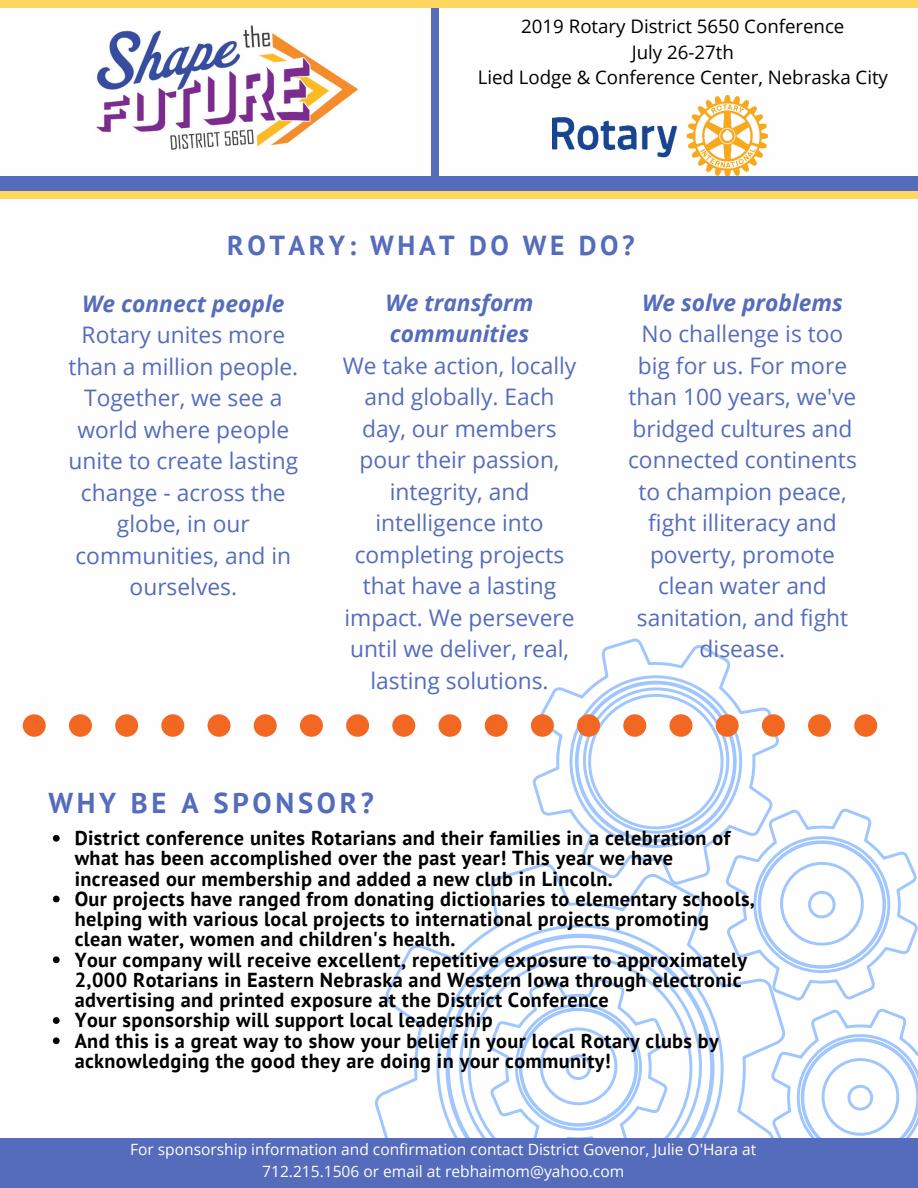
<style>
.page{position:relative;width:918px;height:1188px;background:#fff}
.page>*{position:absolute;margin:0;border:0;box-sizing:border-box;transform-origin:0 0}
.t1{font:700 28.65px "PT Sans";letter-spacing:.13em;color:#556cbc}
.t2{font:700 27.45px "PT Sans";letter-spacing:.13em;color:#556cbc}
.t3{font:22.8px/31.5px "Open Sans";color:#556cbc;text-align:center}
.t4{font:italic 700 22.8px/31.5px "Open Sans";color:#556cbc}
.t5{font:700 20.25px/20.2px "PT Sans";letter-spacing:.02em;color:#000}
.t6{font:18.75px/25.8px "Open Sans";color:#000;text-align:center}
.t7{font:15.6px/21.3px "Open Sans";color:#fff;text-align:center}
</style>
<div class="page">
<svg style="left:395px;top:934px;width:321px;height:204px"></svg>
<svg style="left:482px;top:714px;width:347px;height:221px"></svg>
<svg style="left:523px;top:714px;width:265px;height:180px"></svg>
<svg style="left:532px;top:638px;width:248px;height:248px"></svg>
<svg style="left:541px;top:647px;width:230px;height:230px"></svg>
<svg style="left:545px;top:650px;width:222px;height:223px"></svg>
<svg style="left:452px;top:940px;width:253px;height:198px"></svg>
<svg style="left:480px;top:969px;width:197px;height:169px"></svg>
<svg style="left:685px;top:768px;width:144px;height:273px"></svg>
<svg style="left:716px;top:798px;width:202px;height:340px"></svg>
<img style="left:552px;top:96px;width:215px;height:81px">
<div style="left:431px;top:146px;width:8px;height:42px;background:#556cbc"></div>
<div style="left:431px;top:2px;width:8px;height:42px;background:#556cbc"></div>
<div style="left:431px;top:43px;width:8px;height:105px;background:#556cbc"></div>
<img style="left:96px;top:25px;width:263px;height:125px">
<div style="left:0;top:177px;width:918px;height:14px;background:#556cbc"></div>
<div style="left:0;top:191px;width:24px;height:8px;background:#ffd75f"></div>
<div style="left:894px;top:191px;width:24px;height:8px;background:#ffd75f"></div>
<div style="left:22px;top:191px;width:317px;height:8px;background:#ffd75f"></div>
<div style="left:338px;top:191px;width:317px;height:8px;background:#ffd75f"></div>
<div style="left:654px;top:191px;width:242px;height:8px;background:#ffd75f"></div>
<div style="left:0;top:1138px;width:918px;height:50px;background:#556cbc"></div>
<div style="left:0;top:0;width:36px;height:8px;background:#ffd75f"></div>
<div style="left:907px;top:0;width:11px;height:8px;background:#ffd75f"></div>
<div style="left:35px;top:0;width:316px;height:8px;background:#ffd75f"></div>
<div style="left:351px;top:0;width:316px;height:8px;background:#ffd75f"></div>
<div style="left:666px;top:0;width:242px;height:8px;background:#ffd75f"></div>
<svg style="left:53px;top:835px;width:7px;height:7px"></svg>
<svg style="left:53px;top:896px;width:7px;height:6px"></svg>
<svg style="left:53px;top:956px;width:7px;height:7px"></svg>
<svg style="left:53px;top:1017px;width:7px;height:7px"></svg>
<svg style="left:53px;top:1037px;width:7px;height:7px"></svg>
<div style="left:254px;top:715px;width:23px;height:22px;background:#f26722;border-radius:50%"></div>
<div style="left:300px;top:715px;width:23px;height:22px;background:#f26722;border-radius:50%"></div>
<div style="left:208px;top:715px;width:23px;height:22px;background:#f26722;border-radius:50%"></div>
<div style="left:392px;top:715px;width:23px;height:22px;background:#f26722;border-radius:50%"></div>
<svg style="left:23px;top:715px;width:23px;height:22px"></svg>
<div style="left:439px;top:715px;width:22px;height:22px;background:#f26722;border-radius:50%"></div>
<div style="left:69px;top:715px;width:23px;height:22px;background:#f26722;border-radius:50%"></div>
<div style="left:115px;top:715px;width:23px;height:22px;background:#f26722;border-radius:50%"></div>
<div style="left:161px;top:715px;width:23px;height:22px;background:#f26722;border-radius:50%"></div>
<div style="left:346px;top:715px;width:23px;height:22px;background:#f26722;border-radius:50%"></div>
<div style="left:716px;top:715px;width:23px;height:22px;background:#f26722;border-radius:50%"></div>
<div style="left:762px;top:715px;width:23px;height:22px;background:#f26722;border-radius:50%"></div>
<div style="left:808px;top:715px;width:23px;height:22px;background:#f26722;border-radius:50%"></div>
<div style="left:854px;top:715px;width:23px;height:22px;background:#f26722;border-radius:50%"></div>
<div style="left:669px;top:715px;width:23px;height:22px;background:#f26722;border-radius:50%"></div>
<div style="left:531px;top:715px;width:23px;height:22px;background:#f26722;border-radius:50%"></div>
<div style="left:577px;top:715px;width:23px;height:22px;background:#f26722;border-radius:50%"></div>
<div style="left:485px;top:715px;width:23px;height:22px;background:#f26722;border-radius:50%"></div>
<div style="left:623px;top:715px;width:23px;height:22px;background:#f26722;border-radius:50%"></div>
<p class="t6" style="left:478px;top:12px;width:412px">2019 Rotary District 5650 Conference<br>July 26-27th<br>Lied Lodge &amp; Conference Center, Nebraska City</p>
<h2 class="t2" style="left:227px;top:227px;width:409px">ROTARY: WHAT DO WE DO?</h2>
<p class="t4" style="left:82px;top:287px;width:204px">We connect people</p>
<p class="t3" style="left:68px;top:319px;width:231px">Rotary unites more than a million people.<br>Together, we see a world where people unite to create lasting change - across the globe, in our communities, and in ourselves.</p>
<p class="t4" style="left:386px;top:286px;width:149px">We transform communities</p>
<p class="t3" style="left:343px;top:349px;width:235px">We take action, locally and globally. Each day, our members pour their passion, integrity, and intelligence into completing projects that have a lasting impact. We persevere until we deliver, real, lasting solutions.</p>
<h1 class="t1" style="left:48px;top:784px;width:327px">WHY BE A SPONSOR?</h1>
<p class="t4" style="left:642px;top:286px;width:202px">We solve problems</p>
<p class="t3" style="left:628px;top:317px;width:230px">No challenge is too big for us. For more than 100 years, we've bridged cultures and connected continents to champion peace, fight illiteracy and poverty, promote clean water and sanitation, and fight disease.</p>
<p class="t5" style="left:75px;top:827px;width:682px">District conference unites Rotarians and their families in a celebration of what has been accomplished over the past year! This year we have increased our membership and added a new club in Lincoln.<br>Our projects have ranged from donating dictionaries to elementary schools, helping with various local projects to international projects promoting clean water, women and children's health.<br>Your company will receive excellent, repetitive exposure to approximately 2,000 Rotarians in Eastern Nebraska and Western Iowa through electronic advertising and printed exposure at the District Conference<br>Your sponsorship will support local leadership<br>And this is a great way to show your belief in your local Rotary clubs by acknowledging the good they are doing in your community!</p>
<p class="t7" style="left:130px;top:1139px;width:628px">For sponsorship information and confirmation contact District Govenor, Julie O'Hara at<br>712.215.1506 or email at rebhaimom@yahoo.com</p>
</div>
